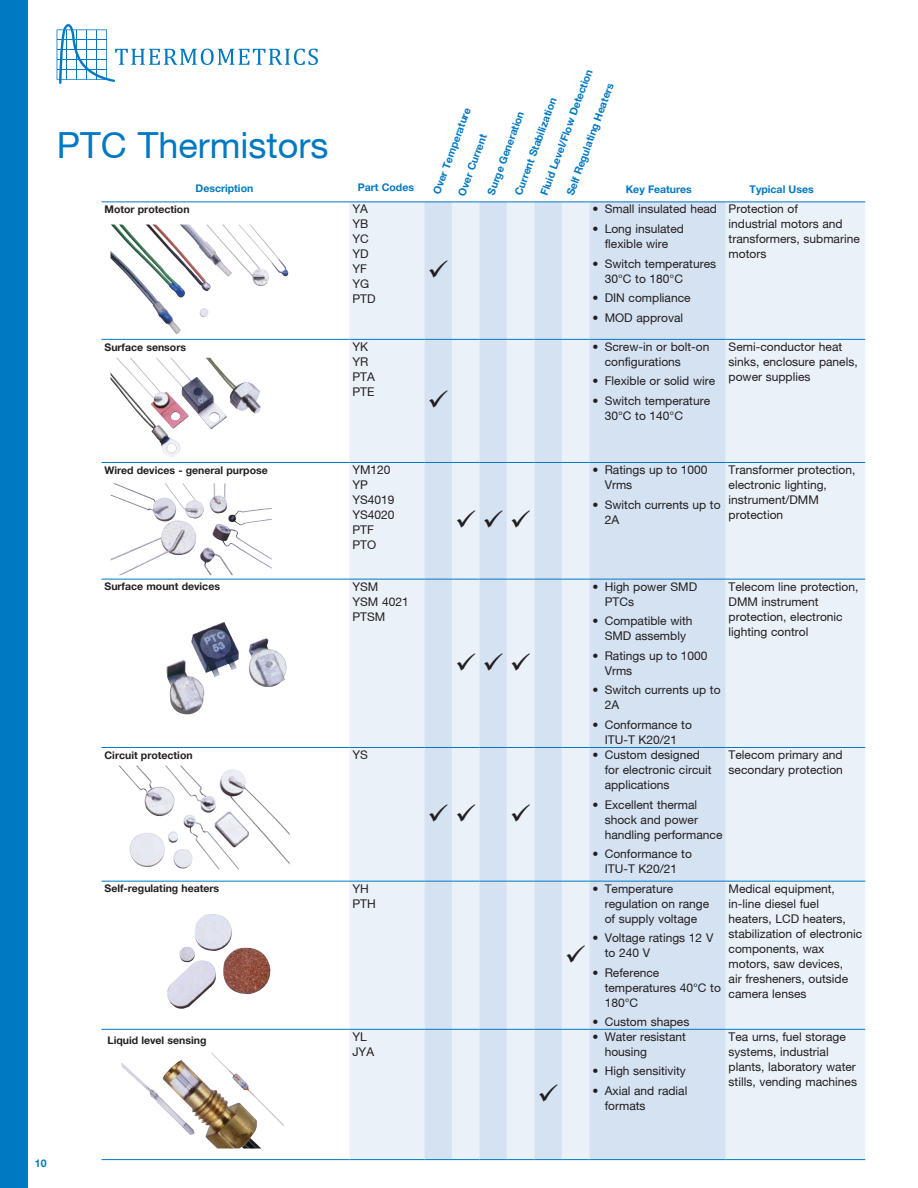
<style>
.page{position:relative;width:918px;height:1188px;background:#fff}
.page>*{position:absolute;margin:0;border:0;box-sizing:border-box;transform-origin:0 0}
.t1{font:36px "Helvetica Neue";color:#0079c2}
.t2{font:27px "Wingdings";color:#231f20}
.t3{font:12px/15px "Helvetica Neue";color:#231f20}
.t4{font:700 10.5px "Helvetica Neue";color:#0079c2}
.t5{font:700 10.5px "Helvetica Neue";color:#231f20}
</style>
<div class="page">
<div style="left:0;top:0;width:27px;height:1188px;background:#0079c2"></div>
<img style="left:119px;top:766px;width:171px;height:104px">
<div style="left:349px;top:203px;width:516px;height:956px;background:#eaf1f9"></div>
<svg style="left:424px;top:203px;width:302px;height:956px;background:#d9e5f3"></svg>
<hr style="left:102px;top:202px;width:247px;height:1px;background:#0079c2">
<hr style="left:102px;top:339px;width:247px;height:1px;background:#0079c2">
<hr style="left:102px;top:462px;width:247px;height:1px;background:#0079c2">
<hr style="left:102px;top:579px;width:247px;height:1px;background:#0079c2">
<hr style="left:102px;top:747px;width:247px;height:1px;background:#0079c2">
<hr style="left:102px;top:881px;width:247px;height:1px;background:#0079c2">
<hr style="left:102px;top:1029px;width:247px;height:1px;background:#0079c2">
<hr style="left:102px;top:1159px;width:247px;height:1px;background:#0079c2">
<hr style="left:349px;top:202px;width:75px;height:1px;background:#0079c2">
<hr style="left:349px;top:339px;width:75px;height:1px;background:#0079c2">
<hr style="left:349px;top:462px;width:75px;height:1px;background:#0079c2">
<hr style="left:349px;top:579px;width:75px;height:1px;background:#0079c2">
<hr style="left:349px;top:747px;width:75px;height:1px;background:#0079c2">
<hr style="left:349px;top:881px;width:75px;height:1px;background:#0079c2">
<hr style="left:349px;top:1029px;width:75px;height:1px;background:#0079c2">
<hr style="left:349px;top:1159px;width:75px;height:1px;background:#0079c2">
<svg style="left:424px;top:202px;width:165px;height:1px"></svg>
<svg style="left:424px;top:339px;width:165px;height:1px"></svg>
<svg style="left:424px;top:462px;width:165px;height:1px"></svg>
<svg style="left:424px;top:579px;width:165px;height:1px"></svg>
<svg style="left:424px;top:747px;width:165px;height:1px"></svg>
<svg style="left:424px;top:881px;width:165px;height:1px"></svg>
<svg style="left:424px;top:1029px;width:165px;height:1px"></svg>
<svg style="left:424px;top:1159px;width:165px;height:1px"></svg>
<hr style="left:589px;top:202px;width:137px;height:1px;background:#0079c2">
<hr style="left:589px;top:339px;width:137px;height:1px;background:#0079c2">
<hr style="left:589px;top:462px;width:137px;height:1px;background:#0079c2">
<hr style="left:589px;top:579px;width:137px;height:1px;background:#0079c2">
<hr style="left:589px;top:747px;width:137px;height:1px;background:#0079c2">
<hr style="left:589px;top:881px;width:137px;height:1px;background:#0079c2">
<hr style="left:589px;top:1029px;width:137px;height:1px;background:#0079c2">
<hr style="left:589px;top:1159px;width:137px;height:1px;background:#0079c2">
<hr style="left:726px;top:202px;width:139px;height:1px;background:#0079c2">
<hr style="left:726px;top:339px;width:139px;height:1px;background:#0079c2">
<hr style="left:726px;top:462px;width:139px;height:1px;background:#0079c2">
<hr style="left:726px;top:579px;width:139px;height:1px;background:#0079c2">
<hr style="left:726px;top:747px;width:139px;height:1px;background:#0079c2">
<hr style="left:726px;top:881px;width:139px;height:1px;background:#0079c2">
<hr style="left:726px;top:1029px;width:139px;height:1px;background:#0079c2">
<hr style="left:726px;top:1159px;width:139px;height:1px;background:#0079c2">
<img style="left:111px;top:225px;width:178px;height:109px">
<img style="left:111px;top:358px;width:150px;height:99px">
<img style="left:111px;top:483px;width:161px;height:92px">
<img style="left:166px;top:622px;width:121px;height:93px">
<img style="left:167px;top:914px;width:104px;height:95px">
<img style="left:122px;top:1053px;width:162px;height:96px">
<svg style="left:57px;top:24px;width:261px;height:60px"></svg>
<svg style="left:429px;top:260px;width:19px;height:18px"></svg>
<svg style="left:429px;top:390px;width:19px;height:18px"></svg>
<svg style="left:429px;top:804px;width:46px;height:17px"></svg>
<svg style="left:512px;top:804px;width:18px;height:17px"></svg>
<svg style="left:567px;top:945px;width:18px;height:17px"></svg>
<svg style="left:539px;top:1084px;width:19px;height:18px"></svg>
<h1 class="t1" style="left:57px;top:123px;width:273px">PTC Thermistors</h1>
<p class="t4" style="left:196px;top:182px;width:59px">Description</p>
<p class="t4" style="left:358px;top:181px;width:58px">Part Codes</p>
<p class="t4" style="left:538px;top:193px;width:135px;rotate:-70deg">Fluid Level/Flow Detection</p>
<p class="t4" style="left:564px;top:193px;width:120px;rotate:-70deg">Self Regulating Heaters</p>
<p class="t4" style="left:512px;top:193px;width:104px;rotate:-70deg">Current Stabilization</p>
<p class="t4" style="left:430px;top:191px;width:93px;rotate:-70deg">Over Temperature</p>
<p class="t4" style="left:485px;top:192px;width:90px;rotate:-70deg">Surge Generation</p>
<p class="t4" style="left:455px;top:193px;width:67px;rotate:-70deg">Over Current</p>
<p class="t4" style="left:626px;top:182px;width:68px">Key Features</p>
<p class="t4" style="left:750px;top:182px;width:66px">Typical Uses</p>
<p class="t5" style="left:105px;top:203px;width:87px">Motor protection</p>
<p class="t3" style="left:352px;top:202px;width:25px">YA<br>YB<br>YC<br>YD<br>YF<br>YG<br>PTD</p>
<p class="t3" style="left:592px;top:202px;width:126px">• Small insulated head</p>
<p class="t3" style="left:592px;top:221px;width:93px;text-align:center">• Long insulated flexible wire</p>
<p class="t3" style="left:605px;top:256px;width:113px;text-indent:-12px">• Switch temperatures<br>30°C to 180°C</p>
<p class="t3" style="left:592px;top:290px;width:100px">• DIN compliance</p>
<p class="t3" style="left:592px;top:310px;width:92px">• MOD approval</p>
<p class="t5" style="left:105px;top:340px;width:83px">Surface sensors</p>
<p class="t3" style="left:352px;top:339px;width:24px">YK<br>YR<br>PTA<br>PTE</p>
<p class="t3" style="left:605px;top:339px;width:106px;text-indent:-12px">• Screw-in or bolt-on configurations</p>
<p class="t3" style="left:592px;top:374px;width:124px">• Flexible or solid wire</p>
<p class="t3" style="left:605px;top:393px;width:107px;text-indent:-12px">• Switch temperature<br>30°C to 140°C</p>
<p class="t3" style="left:729px;top:202px;width:133px">Protection of<br>industrial motors and transformers, submarine motors</p>
<p class="t3" style="left:729px;top:339px;width:131px">Semi-conductor heat sinks, enclosure panels, power supplies</p>
<p class="t5" style="left:105px;top:463px;width:165px">Wired devices - general purpose</p>
<p class="t3" style="left:352px;top:462px;width:44px">YM120<br>YP<br>YS4019<br>YS4020<br>PTF<br>PTO</p>
<p class="t5" style="left:105px;top:580px;width:117px">Surface mount devices</p>
<p class="t3" style="left:352px;top:579px;width:58px">YSM<br>YSM 4021<br>PTSM</p>
<h2 class="t2" style="left:455px;top:507px;width:78px">✓✓✓</h2>
<h2 class="t2" style="left:455px;top:649px;width:78px">✓✓✓</h2>
<p class="t3" style="left:605px;top:462px;width:104px;text-indent:-12px">• Ratings up to 1000<br>Vrms</p>
<p class="t3" style="left:605px;top:497px;width:117px;text-indent:-12px">• Switch currents up to<br>2A</p>
<p class="t3" style="left:729px;top:462px;width:128px">Transformer protection, electronic lighting, instrument/DMM protection</p>
<p class="t3" style="left:605px;top:579px;width:94px;text-indent:-12px">• High power SMD<br>PTCs</p>
<p class="t3" style="left:592px;top:613px;width:102px;text-align:center">• Compatible with<br>SMD assembly</p>
<p class="t3" style="left:605px;top:648px;width:104px;text-indent:-12px">• Ratings up to 1000<br>Vrms</p>
<p class="t3" style="left:605px;top:682px;width:117px;text-indent:-12px">• Switch currents up to<br>2A</p>
<p class="t3" style="left:592px;top:717px;width:101px;text-align:center">• Conformance to<br>ITU-T K20/21</p>
<p class="t3" style="left:729px;top:579px;width:131px">Telecom line protection,<br>DMM instrument protection, electronic lighting control</p>
<p class="t5" style="left:105px;top:748px;width:90px">Circuit protection</p>
<p class="t3" style="left:352px;top:747px;width:17px">YS</p>
<p class="t3" style="left:605px;top:747px;width:108px;text-indent:-12px">• Custom designed for electronic circuit applications</p>
<p class="t3" style="left:605px;top:797px;width:119px;text-indent:-12px">• Excellent thermal shock and power handling performance</p>
<p class="t3" style="left:592px;top:846px;width:101px;text-align:center">• Conformance to<br>ITU-T K20/21</p>
<p class="t3" style="left:729px;top:747px;width:116px">Telecom primary and secondary protection</p>
<p class="t5" style="left:105px;top:882px;width:116px">Self-regulating heaters</p>
<p class="t3" style="left:352px;top:881px;width:25px">YH<br>PTH</p>
<p class="t3" style="left:605px;top:881px;width:106px;text-indent:-12px">• Temperature regulation on range of supply voltage</p>
<p class="t3" style="left:605px;top:930px;width:110px;text-indent:-12px">• Voltage ratings 12 V to 240 V</p>
<p class="t3" style="left:605px;top:965px;width:118px;text-indent:-12px">• Reference temperatures 40°C to<br>180°C</p>
<p class="t3" style="left:592px;top:1014px;width:99px">• Custom shapes</p>
<p class="t5" style="left:108px;top:1033px;width:100px">Liquid level sensing</p>
<p class="t3" style="left:352px;top:1029px;width:23px">YL<br>JYA</p>
<p class="t3" style="left:605px;top:1029px;width:83px;text-indent:-12px">• Water resistant housing</p>
<p class="t3" style="left:592px;top:1063px;width:95px">• High sensitivity</p>
<p class="t3" style="left:605px;top:1083px;width:84px;text-indent:-12px">• Axial and radial formats</p>
<p class="t3" style="left:729px;top:881px;width:135px">Medical equipment, in-line diesel fuel heaters, LCD heaters, stabilization of electronic components, wax motors, saw devices,<br>air fresheners, outside camera lenses</p>
<p class="t3" style="left:729px;top:1029px;width:130px">Tea urns, fuel storage systems, industrial plants, laboratory water stills, vending machines</p>
<p class="t4" style="left:35px;top:1157px;width:13px">10</p>
</div>
